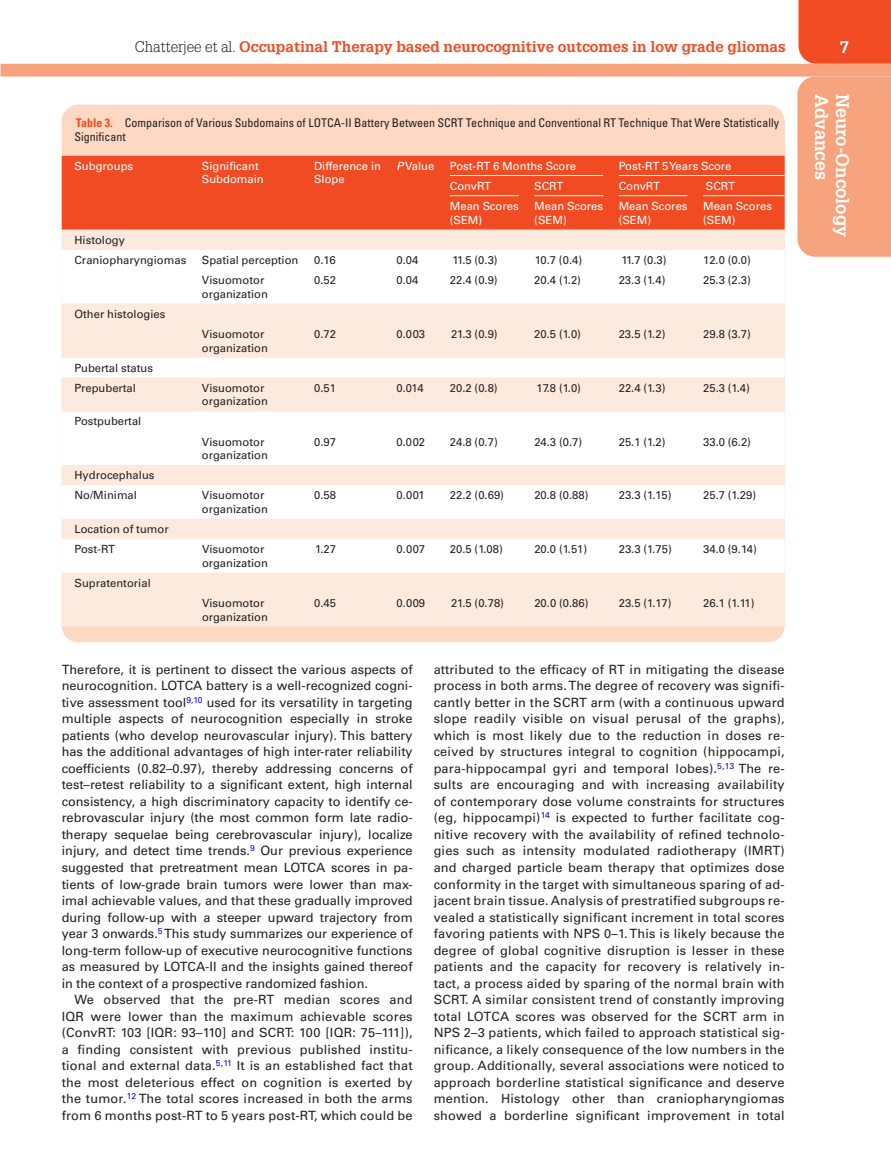
<style>
.page{position:relative;width:891px;height:1175px;background:#fff}
.page>*{position:absolute;margin:0;border:0;box-sizing:border-box;transform-origin:0 0}
.t1{font:700 18px "Glypha LT Std";color:#fff}
.t2{font:700 16.5px "Glypha LT Std";color:#fff}
.t3{font:700 15px "Glypha LT Std";color:#f04b22}
.t4{font:12.75px/16.5px "Univers LT Std";letter-spacing:.015em;color:#231f20;text-align:justify}
.t5{font:condensed 12px/13.5px "Univers LT Std";color:#231f20}
.t6{font:11.25px/13.5px "Univers LT Std";color:#231f20}
.t7{font:11.25px/13.5px "Univers LT Std";color:#fff}
.s1{font-weight:300;color:#231f20}
.s2{font-weight:700;color:#f04b22}
.s3{font-style:italic}
</style>
<div class="page">
<div style="left:799px;top:0;width:92px;height:64px;background:#f04b22"></div>
<div style="left:1px;top:64px;width:890px;height:12px;background:#f7a37d"></div>
<div style="left:797px;top:76px;width:94px;height:181px;background:#f7a37d"></div>
<div style="left:62px;top:105px;width:723px;height:537px;background:#fdd8c3;border-radius:16px"></div>
<div style="left:62px;top:156px;width:723px;height:74px;background:#f04b22"></div>
<div style="left:62px;top:230px;width:723px;height:396px;background:#fdeade"></div>
<svg style="left:62px;top:250px;width:723px;height:323px;background:#fef6f1"></svg>
<hr style="left:450px;top:175px;width:153px;height:1px;background:#fff">
<hr style="left:619px;top:175px;width:166px;height:1px;background:#fff">
<hr style="left:450px;top:195px;width:69px;height:1px;background:#fff">
<hr style="left:534px;top:195px;width:69px;height:1px;background:#fff">
<hr style="left:619px;top:195px;width:69px;height:1px;background:#fff">
<hr style="left:703px;top:195px;width:82px;height:1px;background:#fff">
<p class="t3" style="left:135px;top:37px;width:652px"><span class="s1">Chatterjee et al.</span> Occupatinal Therapy based neurocognitive outcomes in low grade gliomas</p>
<p class="t2" style="left:840px;top:37px;width:11px">7</p>
<h1 class="t1" style="left:833px;top:94px;width:88px;rotate:90deg">Advances</h1>
<h1 class="t1" style="left:854px;top:94px;width:145px;rotate:90deg">Neuro-Oncology</h1>
<p class="t5" style="left:74px;top:116px;width:706px"><span class="s2">Table 3.</span> Comparison of Various Subdomains of LOTCA-II Battery Between SCRT Technique and Conventional RT Technique That Were Statistically<br>Significant</p>
<p class="t7" style="left:74px;top:159px;width:60px">Subgroups</p>
<p class="t7" style="left:202px;top:159px;width:63px">Significant<br>Subdomain</p>
<p class="t7" style="left:314px;top:159px;width:68px">Difference in<br>Slope</p>
<p class="t7" style="left:397px;top:159px;width:39px"><span class="s3">P</span> Value</p>
<p class="t7" style="left:450px;top:159px;width:128px">Post-RT 6 Months Score</p>
<p class="t7" style="left:619px;top:159px;width:114px">Post-RT 5 Years Score</p>
<p class="t7" style="left:450px;top:179px;width:43px">ConvRT</p>
<p class="t7" style="left:534px;top:179px;width:31px">SCRT</p>
<p class="t7" style="left:619px;top:179px;width:43px">ConvRT</p>
<p class="t7" style="left:706px;top:179px;width:31px">SCRT</p>
<p class="t7" style="left:450px;top:199px;width:70px">Mean Scores (SEM)</p>
<p class="t7" style="left:534px;top:199px;width:70px">Mean Scores (SEM)</p>
<p class="t7" style="left:619px;top:199px;width:70px">Mean Scores (SEM)</p>
<p class="t7" style="left:703px;top:199px;width:70px">Mean Scores (SEM)</p>
<p class="t6" style="left:74px;top:230px;width:113px;line-height:20.1px">Histology<br>Craniopharyngiomas</p>
<p class="t6" style="left:202px;top:253px;width:98px">Spatial perception</p>
<p class="t6" style="left:314px;top:253px;width:23px">0.16</p>
<p class="t6" style="left:397px;top:253px;width:23px">0.04</p>
<p class="t6" style="left:453px;top:253px;width:47px">11.5 (0.3)</p>
<p class="t6" style="left:535px;top:253px;width:49px">10.7 (0.4)</p>
<p class="t6" style="left:621px;top:253px;width:47px">11.7 (0.3)</p>
<p class="t6" style="left:703px;top:253px;width:49px">12.0 (0.0)</p>
<p class="t6" style="left:202px;top:273px;width:68px">Visuomotor organization</p>
<p class="t6" style="left:314px;top:273px;width:23px">0.52</p>
<p class="t6" style="left:397px;top:273px;width:23px">0.04</p>
<p class="t6" style="left:450px;top:273px;width:49px">22.4 (0.9)</p>
<p class="t6" style="left:534px;top:273px;width:48px">20.4 (1.2)</p>
<p class="t6" style="left:619px;top:273px;width:48px">23.3 (1.4)</p>
<p class="t6" style="left:703px;top:273px;width:49px">25.3 (2.3)</p>
<p class="t6" style="left:74px;top:307px;width:92px">Other histologies</p>
<p class="t6" style="left:75px;top:358px;width:80px;line-height:20.1px">Pubertal status<br>Prepubertal</p>
<p class="t6" style="left:75px;top:415px;width:68px">Postpubertal</p>
<p class="t6" style="left:75px;top:465px;width:82px;line-height:20.1px">Hydrocephalus<br>No/Minimal</p>
<p class="t6" style="left:75px;top:519px;width:96px;line-height:20.1px">Location of tumor<br>Post-RT</p>
<p class="t6" style="left:75px;top:576px;width:78px">Supratentorial</p>
<p class="t6" style="left:202px;top:327px;width:68px">Visuomotor organization</p>
<p class="t6" style="left:314px;top:327px;width:23px">0.72</p>
<p class="t6" style="left:397px;top:327px;width:30px">0.003</p>
<p class="t6" style="left:451px;top:327px;width:48px">21.3 (0.9)</p>
<p class="t6" style="left:534px;top:327px;width:48px">20.5 (1.0)</p>
<p class="t6" style="left:619px;top:327px;width:48px">23.5 (1.2)</p>
<p class="t6" style="left:703px;top:327px;width:49px">29.8 (3.7)</p>
<p class="t6" style="left:202px;top:381px;width:68px">Visuomotor organization</p>
<p class="t6" style="left:314px;top:381px;width:23px">0.51</p>
<p class="t6" style="left:397px;top:381px;width:29px">0.014</p>
<p class="t6" style="left:450px;top:381px;width:49px">20.2 (0.8)</p>
<p class="t6" style="left:537px;top:381px;width:46px">17.8 (1.0)</p>
<p class="t6" style="left:619px;top:381px;width:48px">22.4 (1.3)</p>
<p class="t6" style="left:703px;top:381px;width:48px">25.3 (1.4)</p>
<p class="t6" style="left:202px;top:435px;width:68px">Visuomotor organization</p>
<p class="t6" style="left:314px;top:435px;width:23px">0.97</p>
<p class="t6" style="left:397px;top:435px;width:30px">0.002</p>
<p class="t6" style="left:450px;top:435px;width:49px">24.8 (0.7)</p>
<p class="t6" style="left:534px;top:435px;width:49px">24.3 (0.7)</p>
<p class="t6" style="left:619px;top:435px;width:48px">25.1 (1.2)</p>
<p class="t6" style="left:703px;top:435px;width:49px">33.0 (6.2)</p>
<p class="t6" style="left:202px;top:489px;width:68px">Visuomotor organization</p>
<p class="t6" style="left:314px;top:489px;width:23px">0.58</p>
<p class="t6" style="left:397px;top:489px;width:29px">0.001</p>
<p class="t6" style="left:450px;top:489px;width:56px">22.2 (0.69)</p>
<p class="t6" style="left:534px;top:489px;width:56px">20.8 (0.88)</p>
<p class="t6" style="left:619px;top:489px;width:54px">23.3 (1.15)</p>
<p class="t6" style="left:703px;top:489px;width:54px">25.7 (1.29)</p>
<p class="t6" style="left:202px;top:542px;width:68px">Visuomotor organization</p>
<p class="t6" style="left:315px;top:542px;width:22px">1.27</p>
<p class="t6" style="left:397px;top:542px;width:30px">0.007</p>
<p class="t6" style="left:450px;top:542px;width:54px">20.5 (1.08)</p>
<p class="t6" style="left:534px;top:542px;width:54px">20.0 (1.51)</p>
<p class="t6" style="left:619px;top:542px;width:54px">23.3 (1.75)</p>
<p class="t6" style="left:703px;top:542px;width:55px">34.0 (9.14)</p>
<p class="t6" style="left:202px;top:596px;width:68px">Visuomotor organization</p>
<p class="t6" style="left:314px;top:596px;width:23px">0.45</p>
<p class="t6" style="left:397px;top:596px;width:30px">0.009</p>
<p class="t6" style="left:451px;top:596px;width:54px">21.5 (0.78)</p>
<p class="t6" style="left:534px;top:596px;width:56px">20.0 (0.86)</p>
<p class="t6" style="left:619px;top:596px;width:54px">23.5 (1.17)</p>
<p class="t6" style="left:703px;top:596px;width:53px">26.1 (1.11)</p>
<p class="t4" style="left:62px;top:661px;width:353px">Therefore, it is pertinent to dissect the various aspects of neurocognition. LOTCA battery is a well-recognized cogni&shy;tive assessment tool<sup>9</sup><sup>,</sup><sup>10</sup> used for its versatility in targeting multiple aspects of neurocognition especially in stroke patients (who develop neurovascular injury). This battery has the additional advantages of high inter-rater reliability coefficients (0.82–0.97), thereby addressing concerns of test–retest reliability to a significant extent, high internal consistency, a high discriminatory capacity to identify ce&shy;rebrovascular injury (the most common form late radio&shy;therapy sequelae being cerebrovascular injury), localize injury, and detect time trends.<sup>9</sup> Our previous experience suggested that pretreatment mean LOTCA scores in pa&shy;tients of low-grade brain tumors were lower than max&shy;imal achievable values, and that these gradually improved during follow-up with a steeper upward trajectory from year 3 onwards.<sup>5</sup> This study summarizes our experience of long-term follow-up of executive neurocognitive functions as measured by LOTCA-II and the insights gained thereof in the context of a prospective randomized fashion.</p>
<p class="t4" style="left:62px;top:991px;width:353px;text-indent:13px">We observed that the pre-RT median scores and IQR were lower than the maximum achievable scores (ConvRT: 103 [IQR: 93–110] and SCRT: 100 [IQR: 75–111]), a finding consistent with previous published institu&shy;tional and external data.<sup>5</sup><sup>,</sup><sup>11</sup> It is an established fact that the most deleterious effect on cognition is exerted by the tumor.<sup>12</sup> The total scores increased in both the arms from 6 months post-RT to 5 years post-RT, which could be</p>
<p class="t4" style="left:434px;top:661px;width:353px">attributed to the efficacy of RT in mitigating the disease process in both arms. The degree of recovery was signifi&shy;cantly better in the SCRT arm (with a continuous upward slope readily visible on visual perusal of the graphs), which is most likely due to the reduction in doses re&shy;ceived by structures integral to cognition (hippocampi, para-hippocampal gyri and temporal lobes).<sup>5</sup><sup>,</sup><sup>13</sup> The re&shy;sults are encouraging and with increasing availability of contemporary dose volume constraints for structures (eg, hippocampi)<sup>14</sup> is expected to further facilitate cog&shy;nitive recovery with the availability of refined technolo&shy;gies such as intensity modulated radiotherapy (IMRT) and charged particle beam therapy that optimizes dose conformity in the target with simultaneous sparing of ad&shy;jacent brain tissue. Analysis of prestratified subgroups re&shy;vealed a statistically significant increment in total scores favoring patients with NPS 0–1. This is likely because the degree of global cognitive disruption is lesser in these patients and the capacity for recovery is relatively in&shy;tact, a process aided by sparing of the normal brain with SCRT. A similar consistent trend of constantly improving total LOTCA scores was observed for the SCRT arm in NPS 2–3 patients, which failed to approach statistical sig&shy;nificance, a likely consequence of the low numbers in the group. Additionally, several associations were noticed to approach borderline statistical significance and deserve mention. Histology other than craniopharyngiomas showed a borderline significant improvement in total</p>
</div>
